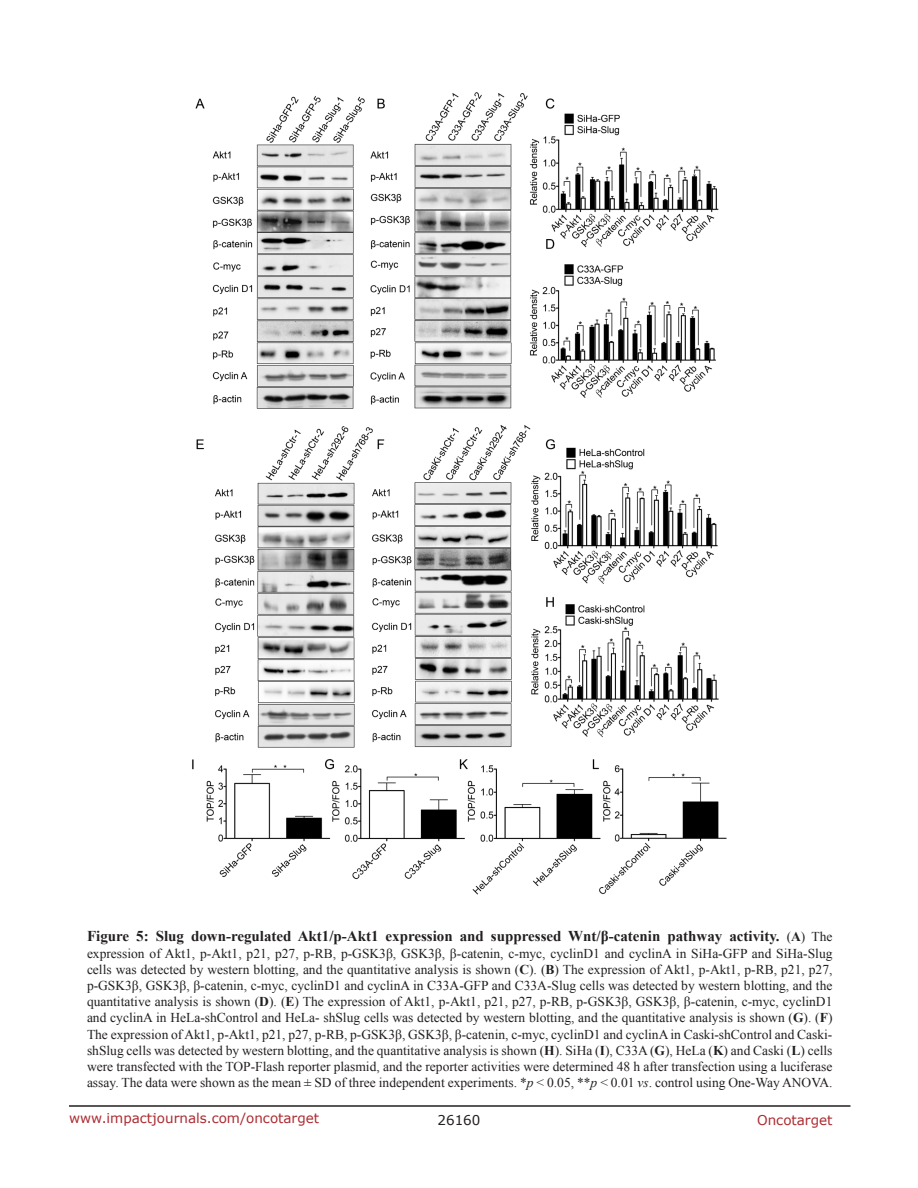
<style>
.page{position:relative;width:918px;height:1188px;background:#fff}
.page>*{position:absolute;margin:0;border:0;box-sizing:border-box;transform-origin:0 0}
.FigureText{font:700 15px "Times New Roman";color:#231f20}
.FigureText-2{font:13.5px/16.2px "Times New Roman";color:#231f20;text-align:justify}
.t1{font:13.5px "Verdana";color:#ac2b31}
.t2{font:13.5px "Verdana";color:#231f20}
.s1{font-weight:400;font-size:13.5px}
.s2{font-size:13.5px}
.s3{font-weight:700}
.s4{font-style:italic}
</style>
<div class="page">
<hr style="left:69px;top:1105px;width:781px;height:2px;background:#231f20">
<img style="left:192px;top:92px;width:535px;height:803px">
<p class="FigureText" style="left:87px;top:926px;width:747px">Figure 5: Slug down-regulated Akt1/p-Akt1 expression and suppressed Wnt/β-catenin pathway activity. <span class="s1">(</span><span class="s2">A</span><span class="s1">) The</span></p>
<p class="FigureText-2" style="left:87px;top:945px;width:747px">expression of Akt1, p-Akt1, p21, p27, p-RB, p-GSK3β, GSK3β, β-catenin, c-myc, cyclinD1 and cyclinA in SiHa-GFP and SiHa-Slug cells was detected by western blotting, and the quantitative analysis is shown (<span class="s3">C</span>). (<span class="s3">B</span>) The expression of Akt1, p-Akt1, p-RB, p21, p27, p-GSK3β, GSK3β, β-catenin, c-myc, cyclinD1 and cyclinA in C33A-GFP and C33A-Slug cells was detected by western blotting, and the quantitative analysis is shown (<span class="s3">D</span>). (<span class="s3">E</span>) The expression of Akt1, p-Akt1, p21, p27, p-RB, p-GSK3β, GSK3β, β-catenin, c-myc, cyclinD1 and cyclinA in HeLa-shControl and HeLa- shSlug cells was detected by western blotting, and the quantitative analysis is shown (<span class="s3">G</span>). (<span class="s3">F</span>)<br>The expression of Akt1, p-Akt1, p21, p27, p-RB, p-GSK3β, GSK3β, β-catenin, c-myc, cyclinD1 and cyclinA in Caski-shControl and Caski&shy;shSlug cells was detected by western blotting, and the quantitative analysis is shown (<span class="s3">H</span>). SiHa (<span class="s3">I</span>), C33A (<span class="s3">G</span>), HeLa (<span class="s3">K</span>) and Caski (<span class="s3">L</span>) cells were transfected with the TOP-Flash reporter plasmid, and the reporter activities were determined 48 h after transfection using a luciferase assay. The data were shown as the mean ± SD of three independent experiments. *<span class="s4">p</span> &lt; 0.05, **<span class="s4">p</span> &lt; 0.01 <span class="s4">vs</span>. control using One-Way ANOVA.</p>
<p class="t1" style="left:69px;top:1109px;width:252px">www.impactjournals.com/oncotarget</p>
<p class="t2" style="left:438px;top:1111px;width:44px">26160</p>
<p class="t1" style="left:757px;top:1111px;width:77px">Oncotarget</p>
</div>
